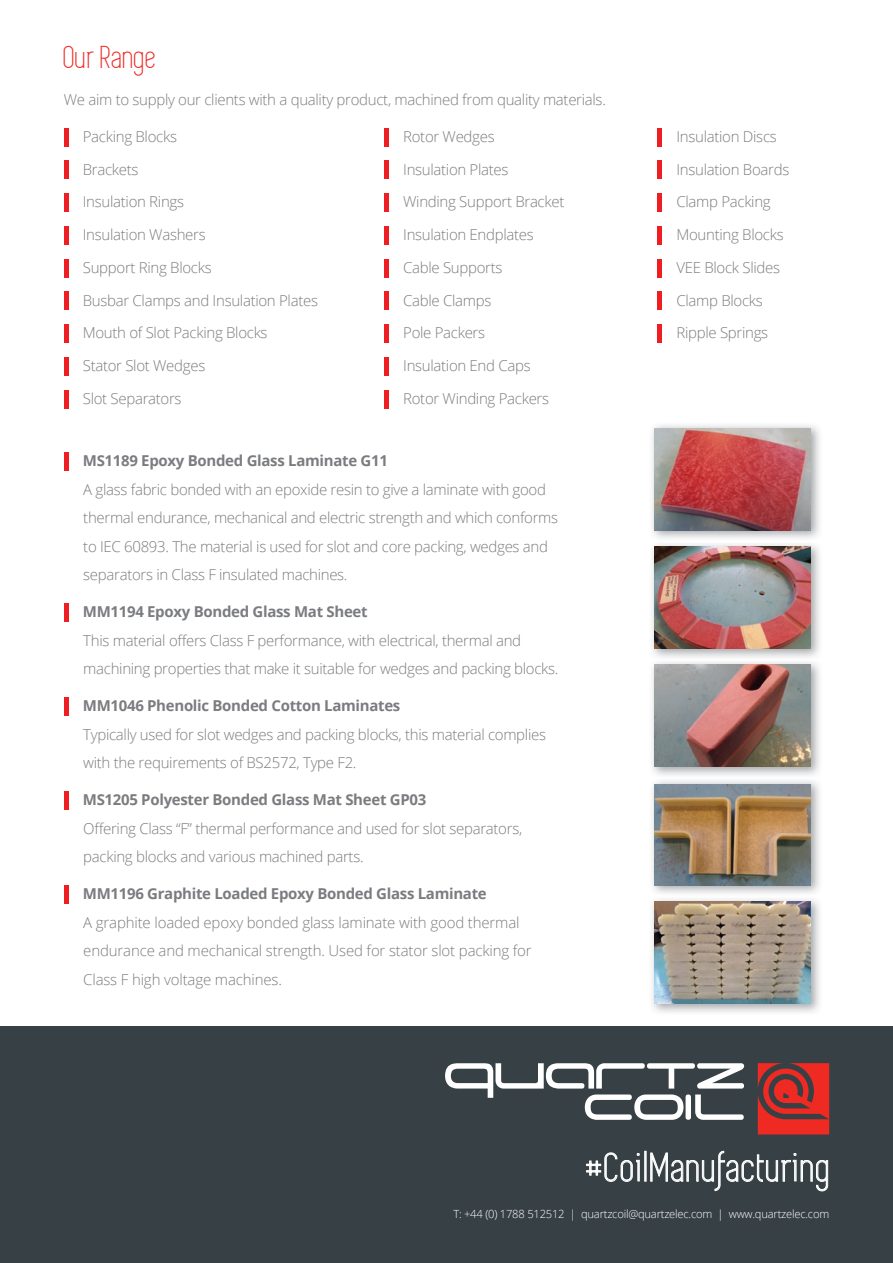
<style>
.page{position:relative;width:893px;height:1263px;background:#fff}
.page>*{position:absolute;margin:0;border:0;box-sizing:border-box;transform-origin:0 0}
.t1{font:41.7px "Simplifica";letter-spacing:.03em;color:#fff}
.t2{font:33px "Simplifica";color:#ee2a23}
.t3{font:300 15px/32.7px "Open Sans";letter-spacing:-.02em;color:#7a7c7f}
.t4{font:700 15px "Open Sans";letter-spacing:-.02em;color:#7a7c7f}
.t5{font:300 11.25px "Open Sans";letter-spacing:-.02em;color:#fff}
</style>
<div class="page">
<div style="left:64px;top:128px;width:5px;height:18px;background:#ee1e23"></div>
<div style="left:64px;top:161px;width:5px;height:18px;background:#ee1e23"></div>
<div style="left:64px;top:193px;width:5px;height:19px;background:#ee1e23"></div>
<div style="left:64px;top:226px;width:5px;height:19px;background:#ee1e23"></div>
<div style="left:64px;top:259px;width:5px;height:18px;background:#ee1e23"></div>
<div style="left:64px;top:292px;width:5px;height:18px;background:#ee1e23"></div>
<div style="left:64px;top:325px;width:5px;height:18px;background:#ee1e23"></div>
<div style="left:64px;top:357px;width:5px;height:19px;background:#ee1e23"></div>
<div style="left:64px;top:390px;width:5px;height:18px;background:#ee1e23"></div>
<div style="left:384px;top:128px;width:5px;height:18px;background:#ee1e23"></div>
<div style="left:384px;top:161px;width:5px;height:18px;background:#ee1e23"></div>
<div style="left:384px;top:193px;width:5px;height:19px;background:#ee1e23"></div>
<div style="left:384px;top:226px;width:5px;height:19px;background:#ee1e23"></div>
<div style="left:384px;top:259px;width:5px;height:18px;background:#ee1e23"></div>
<div style="left:384px;top:292px;width:5px;height:18px;background:#ee1e23"></div>
<div style="left:384px;top:324px;width:5px;height:19px;background:#ee1e23"></div>
<div style="left:384px;top:357px;width:5px;height:19px;background:#ee1e23"></div>
<div style="left:384px;top:390px;width:5px;height:18px;background:#ee1e23"></div>
<div style="left:657px;top:128px;width:5px;height:18px;background:#ee1e23"></div>
<div style="left:657px;top:161px;width:5px;height:18px;background:#ee1e23"></div>
<div style="left:657px;top:193px;width:5px;height:19px;background:#ee1e23"></div>
<div style="left:657px;top:226px;width:5px;height:19px;background:#ee1e23"></div>
<div style="left:657px;top:259px;width:5px;height:18px;background:#ee1e23"></div>
<div style="left:657px;top:292px;width:5px;height:18px;background:#ee1e23"></div>
<div style="left:657px;top:324px;width:5px;height:19px;background:#ee1e23"></div>
<div style="left:64px;top:452px;width:5px;height:18px;background:#ee1e23"></div>
<div style="left:64px;top:603px;width:5px;height:18px;background:#ee1e23"></div>
<div style="left:64px;top:697px;width:5px;height:18px;background:#ee1e23"></div>
<div style="left:64px;top:791px;width:5px;height:18px;background:#ee1e23"></div>
<div style="left:64px;top:885px;width:5px;height:18px;background:#ee1e23"></div>
<img style="left:652px;top:425px;width:168px;height:587px">
<img style="left:655px;top:665px;width:156px;height:102px">
<img style="left:655px;top:428px;width:156px;height:102px">
<img style="left:652px;top:541px;width:168px;height:1px">
<img style="left:655px;top:547px;width:156px;height:102px">
<img style="left:652px;top:777px;width:168px;height:2px">
<img style="left:655px;top:784px;width:156px;height:101px">
<img style="left:652px;top:896px;width:168px;height:1px">
<img style="left:655px;top:902px;width:156px;height:101px">
<div style="left:0;top:1026px;width:893px;height:237px;background:#364045"></div>
<svg style="left:586px;top:1152px;width:54px;height:30px"></svg>
<div style="left:644px;top:1151px;width:2px;height:31px;border:1px solid #fff"></div>
<svg style="left:650px;top:1150px;width:179px;height:42px"></svg>
<svg style="left:697px;top:1063px;width:47px;height:25px"></svg>
<div style="left:647px;top:1063px;width:48px;height:6px;background:#fff;border-radius:3px"></div>
<div style="left:686px;top:1094px;width:5px;height:26px;background:#fff;border-radius:3px"></div>
<svg style="left:695px;top:1094px;width:49px;height:26px"></svg>
<svg style="left:445px;top:1063px;width:238px;height:57px"></svg>
<svg style="left:758px;top:1063px;width:71px;height:71px"></svg>
<h2 class="t2" style="left:64px;top:40px;width:95px">Our Range</h2>
<p class="t3" style="left:64px;top:83px;width:544px">We aim to supply our clients with a quality product, machined from quality materials.</p>
<p class="t3" style="left:83px;top:120px;width:237px">Packing Blocks<br>Brackets<br>Insulation Rings<br>Insulation Washers<br>Support Ring Blocks<br>Busbar Clamps and Insulation Plates<br>Mouth of Slot Packing Blocks<br>Stator Slot Wedges<br>Slot Separators</p>
<p class="t3" style="left:403px;top:120px;width:163px">Rotor Wedges<br>Insulation Plates<br>Winding Support Bracket<br>Insulation Endplates<br>Cable Supports<br>Cable Clamps<br>Pole Packers<br>Insulation End Caps<br>Rotor Winding Packers</p>
<p class="t3" style="left:676px;top:120px;width:114px">Insulation Discs<br>Insulation Boards<br>Clamp Packing<br>Mounting Blocks<br>VEE Block Slides<br>Clamp Blocks<br>Ripple Springs</p>
<p class="t4" style="left:83px;top:450px;width:307px">MS1189 Epoxy Bonded Glass Laminate G11</p>
<p class="t3" style="left:83px;top:474px;width:476px;line-height:28.5px">A glass fabric bonded with an epoxide resin to give a laminate with good thermal endurance, mechanical and electric strength and which conforms to IEC 60893. The material is used for slot and core packing, wedges and separators in Class F insulated machines.</p>
<p class="t4" style="left:83px;top:601px;width:286px">MM1194 Epoxy Bonded Glass Mat Sheet</p>
<p class="t3" style="left:83px;top:625px;width:477px;line-height:28.5px">This material offers Class F performance, with electrical, thermal and machining properties that make it suitable for wedges and packing blocks.</p>
<p class="t4" style="left:83px;top:695px;width:319px">MM1046 Phenolic Bonded Cotton Laminates</p>
<p class="t3" style="left:83px;top:719px;width:464px;line-height:28.5px">Typically used for slot wedges and packing blocks, this material complies with the requirements of BS2572, Type F2.</p>
<p class="t4" style="left:83px;top:789px;width:345px">MS1205 Polyester Bonded Glass Mat Sheet GP03</p>
<p class="t3" style="left:83px;top:813px;width:440px;line-height:28.5px">Offering Class “F” thermal performance and used for slot separators, packing blocks and various machined parts.</p>
<p class="t4" style="left:83px;top:883px;width:405px">MM1196 Graphite Loaded Epoxy Bonded Glass Laminate</p>
<p class="t3" style="left:83px;top:907px;width:450px;line-height:28.5px">A graphite loaded epoxy bonded glass laminate with good thermal endurance and mechanical strength. Used for stator slot packing for<br>Class F high voltage machines.</p>
<h1 class="t1" style="left:587px;top:1146px;width:245px">#CoilManufacturing</h1>
<p class="t5" style="left:453px;top:1206px;width:377px">T: +44 (0) 1788 512512 | quartzcoil@quartzelec.com | www.quartzelec.com</p>
</div>
